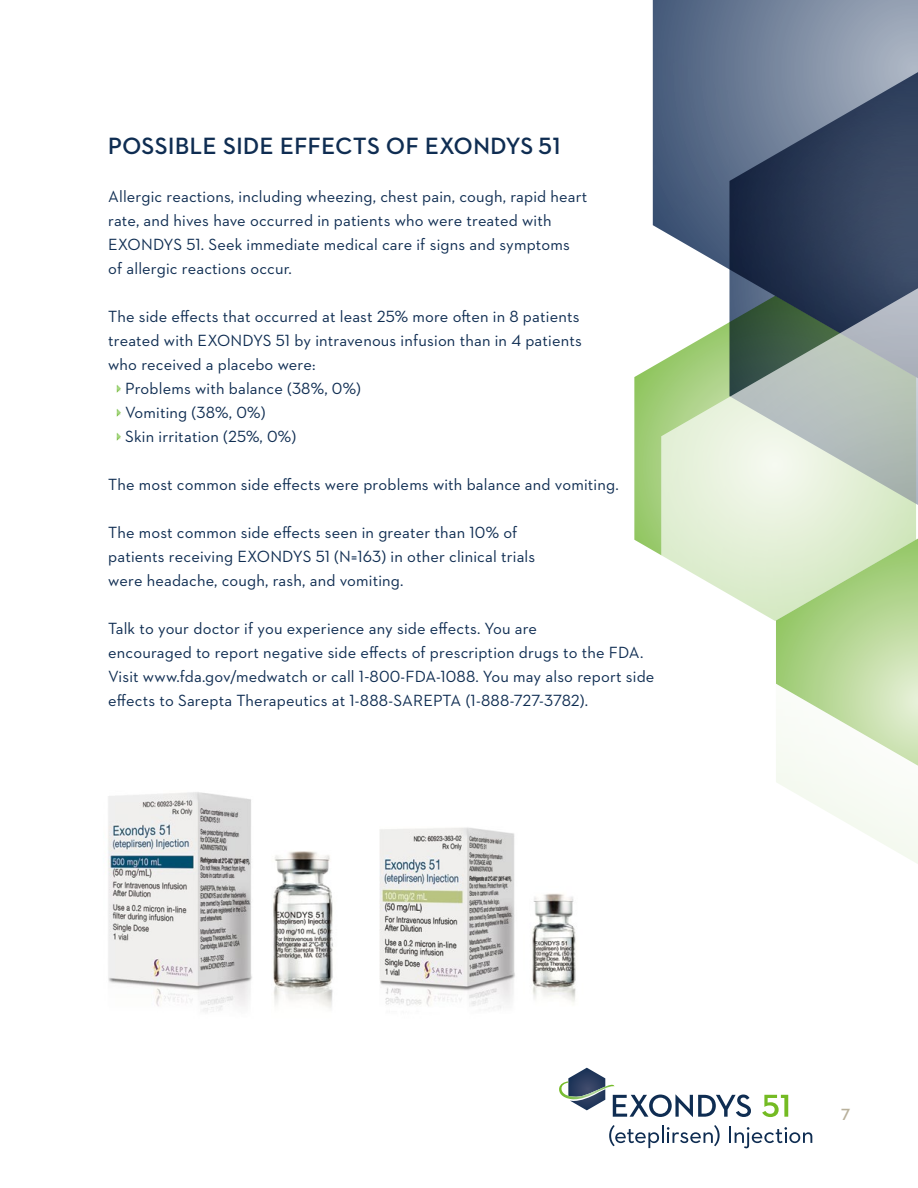
<style>
.page{position:relative;width:918px;height:1188px;background:#fff}
.page>*{position:absolute;margin:0;border:0;box-sizing:border-box;transform-origin:0 0}
.t1{font:700 24px "Neutraface 2 Display";letter-spacing:.025em;color:#0f2d52}
.t2{font:16.5px/24px "Neutraface 2 Text";letter-spacing:.01em;color:#0f2d52}
.t3{font:600 16.5px "Neutraface 2 Text";color:#b9b19c}
.s1{color:#74bb23}
</style>
<div class="page">
<svg style="left:609px;top:1125px;width:111px;height:23px"></svg>
<svg style="left:729px;top:1126px;width:83px;height:22px"></svg>
<svg style="left:559px;top:1068px;width:192px;height:49px"></svg>
<svg style="left:762px;top:1095px;width:26px;height:22px"></svg>
<svg style="left:652px;top:47px;width:1px;height:178px"></svg>
<svg style="left:634px;top:366px;width:27px;height:189px;background:#a3ce7b"></svg>
<svg style="left:653px;top:0;width:265px;height:389px;background:#596982"></svg>
<svg style="left:661px;top:273px;width:257px;height:348px;background:#b8c5b7"></svg>
<svg style="left:776px;top:525px;width:142px;height:159px;background:#bfdca2"></svg>
<svg style="left:776px;top:684px;width:142px;height:180px"></svg>
<img style="left:108px;top:792px;width:468px;height:220px">
<svg style="left:116px;top:385px;width:5px;height:8px"></svg>
<svg style="left:116px;top:409px;width:5px;height:8px"></svg>
<svg style="left:116px;top:433px;width:5px;height:8px"></svg>
<h1 class="t1" style="left:108px;top:132px;width:454px">POSSIBLE SIDE EFFECTS OF EXONDYS 51</h1>
<p class="t2" style="left:108px;top:184px;width:481px">Allergic reactions, including wheezing, chest pain, cough, rapid heart rate, and hives have occurred in patients who were treated with EXONDYS 51. Seek immediate medical care if signs and symptoms of allergic reactions occur.</p>
<p class="t2" style="left:108px;top:304px;width:475px">The side effects that occurred at least 25% more often in 8 patients treated with EXONDYS 51 by intravenous infusion than in 4 patients who received a placebo were:</p>
<p class="t2" style="left:116px;top:376px;width:246px"><span class="s1">•</span> Problems with balance (38%, 0%)</p>
<p class="t2" style="left:116px;top:400px;width:151px"><span class="s1">•</span> Vomiting (38%, 0%)</p>
<p class="t2" style="left:116px;top:424px;width:181px"><span class="s1">•</span> Skin irritation (25%, 0%)</p>
<p class="t2" style="left:108px;top:472px;width:512px">The most common side effects were problems with balance and vomiting.</p>
<p class="t2" style="left:108px;top:520px;width:429px">The most common side effects seen in greater than 10% of patients receiving EXONDYS 51 (N=163) in other clinical trials were headache, cough, rash, and vomiting.</p>
<p class="t2" style="left:108px;top:616px;width:548px">Talk to your doctor if you experience any side effects. You are<br>encouraged to report negative side effects of prescription drugs to the FDA.<br>Visit www.fda.gov/medwatch or call 1-800-FDA-1088. You may also report side effects to Sarepta Therapeutics at 1-888-SAREPTA (1-888-727-3782).</p>
<p class="t3" style="left:841px;top:1104px;width:11px">7</p>
</div>
